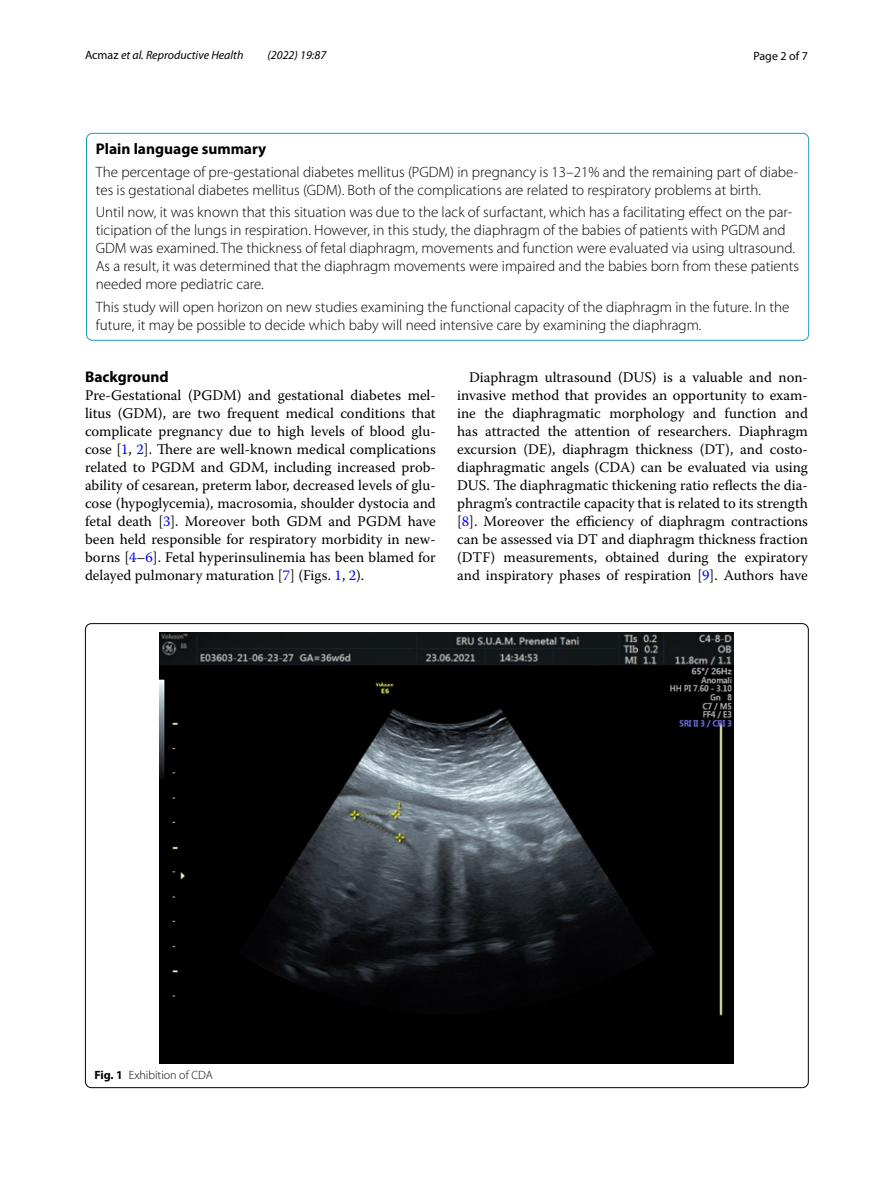
<style>
.page{position:relative;width:893px;height:1187px;background:#fff}
.page>*{position:absolute;margin:0;border:0;box-sizing:border-box;transform-origin:0 0}
.t1{font:700 15.45px "Myriad Pro";color:#000}
.t2{font:300 15px/18px "Myriad Pro";color:#000}
.t3{font:14.7px/18px "Warnock Pro";color:#000;text-align:justify}
.t4{font:italic 12px "Myriad Pro";color:#000}
.t5{font:300 12px "Myriad Pro";color:#000}
.t6{font:12px "Myriad Pro";color:#000}
.s1{font-style:normal}
.s2{color:#00f}
.s3{font-weight:700}
</style>
<div class="page">
<div style="left:86px;top:133px;width:723px;height:207px;border:1px solid #1e9dc1;border-radius:6px"></div>
<img style="left:160px;top:632px;width:574px;height:431px">
<p class="t4" style="left:85px;top:48px;width:160px"><span class="s1">Acmaz</span> et al. Reproductive Health</p>
<p class="t4" style="left:267px;top:48px;width:60px">(2022) 19:87</p>
<p class="t6" style="left:753px;top:48px;width:56px">Page 2 of 7</p>
<p class="t1" style="left:96px;top:139px;width:172px">Plain language summary</p>
<p class="t2" style="left:96px;top:163px;width:704px">The percentage of pre-gestational diabetes mellitus (PGDM) in pregnancy is 13–21% and the remaining part of diabe&shy;tes is gestational diabetes mellitus (GDM). Both of the complications are related to respiratory problems at birth.</p>
<p class="t2" style="left:96px;top:203px;width:705px">Until now, it was known that this situation was due to the lack of surfactant, which has a facilitating effect on the par&shy;ticipation of the lungs in respiration. However, in this study, the diaphragm of the babies of patients with PGDM and GDM was examined. The thickness of fetal diaphragm, movements and function were evaluated via using ultrasound.<br>As a result, it was determined that the diaphragm movements were impaired and the babies born from these patients needed more pediatric care.</p>
<p class="t2" style="left:96px;top:298px;width:695px">This study will open horizon on new studies examining the functional capacity of the diaphragm in the future. In the future, it may be possible to decide which baby will need intensive care by examining the diaphragm.</p>
<p class="t1" style="left:85px;top:367px;width:85px">Background</p>
<p class="t3" style="left:85px;top:386px;width:352px">Pre-Gestational (PGDM) and gestational diabetes mel&shy;litus (GDM), are two frequent medical conditions that complicate pregnancy due to high levels of blood glu&shy;cose [<span class="s2">1</span>, <span class="s2">2</span>]. There are well-known medical complications related to PGDM and GDM, including increased prob&shy;ability of cesarean, preterm labor, decreased levels of glu&shy;cose (hypoglycemia), macrosomia, shoulder dystocia and fetal death [<span class="s2">3</span>]. Moreover both GDM and PGDM have been held responsible for respiratory morbidity in new&shy;borns [<span class="s2">4</span>–<span class="s2">6</span>]. Fetal hyperinsulinemia has been blamed for delayed pulmonary maturation [<span class="s2">7</span>] (Figs. <span class="s2">1</span>, <span class="s2">2</span>).</p>
<p class="t3" style="left:457px;top:367px;width:352px;text-indent:12px">Diaphragm ultrasound (DUS) is a valuable and non&shy;invasive method that provides an opportunity to exam&shy;ine the diaphragmatic morphology and function and has attracted the attention of researchers. Diaphragm excursion (DE), diaphragm thickness (DT), and costo&shy;diaphragmatic angels (CDA) can be evaluated via using DUS. The diaphragmatic thickening ratio reflects the dia&shy;phragm’s contractile capacity that is related to its strength [<span class="s2">8</span>]. Moreover the efficiency of diaphragm contractions can be assessed via DT and diaphragm thickness fraction (DTF) measurements, obtained during the expiratory and inspiratory phases of respiration [<span class="s2">9</span>]. Authors have</p>
<p class="t5" style="left:94px;top:1067px;width:120px"><span class="s3">Fig. 1</span> Exhibition of CDA</p>
</div>
